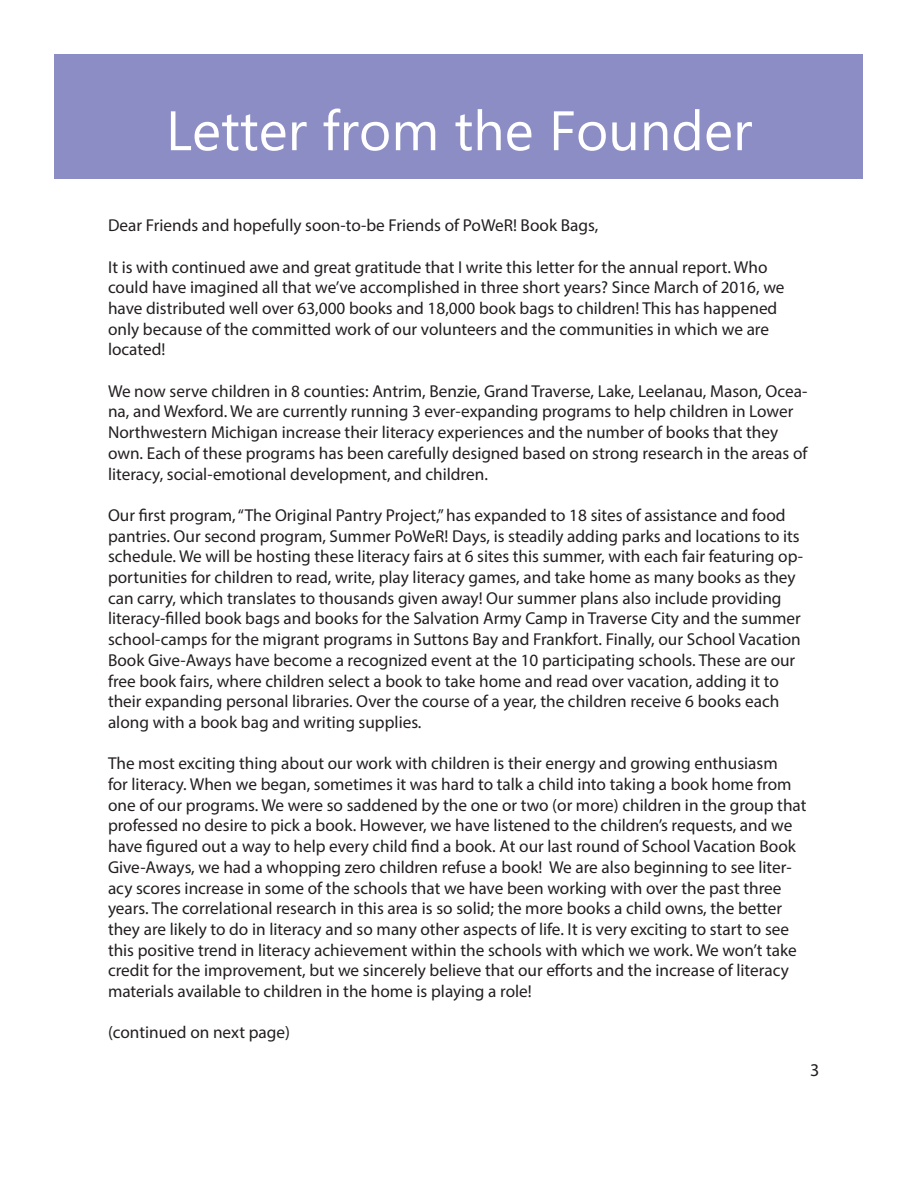
<style>
.page{position:relative;width:918px;height:1188px;background:#fff}
.page>*{position:absolute;margin:0;border:0;box-sizing:border-box;transform-origin:0 0}
.t1{font:55.5px "Microsoft Phags Pa";color:#fff}
.t2{font:18px "Myriad Pro";color:#231f20}
.t3{font:17.25px/20.7px "Myriad Pro";color:#231f20}
</style>
<div class="page">
<div style="left:55px;top:55px;width:808px;height:124px;background:#8c8dc5"></div>
<h1 class="t1" style="left:166px;top:92px;width:588px">Letter from the Founder</h1>
<p class="t3" style="left:108px;top:215px;width:492px">Dear Friends and hopefully soon-to-be Friends of PoWeR! Book Bags,</p>
<p class="t3" style="left:108px;top:256px;width:678px">It is with continued awe and great gratitude that I write this letter for the annual report. Who could have imagined all that we’ve accomplished in three short years? Since March of 2016, we have distributed well over 63,000 books and 18,000 book bags to children! This has happened only because of the committed work of our volunteers and the communities in which we are located!</p>
<p class="t3" style="left:108px;top:380px;width:701px">We now serve children in 8 counties: Antrim, Benzie, Grand Traverse, Lake, Leelanau, Mason, Ocea&shy;na, and Wexford. We are currently running 3 ever-expanding programs to help children in Lower Northwestern Michigan increase their literacy experiences and the number of books that they own. Each of these programs has been carefully designed based on strong research in the areas of literacy, social-emotional development, and children.</p>
<p class="t3" style="left:108px;top:505px;width:697px">Our first program, “The Original Pantry Project,” has expanded to 18 sites of assistance and food pantries. Our second program, Summer PoWeR! Days, is steadily adding parks and locations to its schedule. We will be hosting these literacy fairs at 6 sites this summer, with each fair featuring op&shy;portunities for children to read, write, play literacy games, and take home as many books as they can carry, which translates to thousands given away! Our summer plans also include providing literacy-filled book bags and books for the Salvation Army Camp in Traverse City and the summer school-camps for the migrant programs in Suttons Bay and Frankfort. Finally, our School Vacation Book Give-Aways have become a recognized event at the 10 participating schools. These are our free book fairs, where children select a book to take home and read over vacation, adding it to their expanding personal libraries. Over the course of a year, the children receive 6 books each along with a book bag and writing supplies.</p>
<p class="t3" style="left:108px;top:753px;width:700px">The most exciting thing about our work with children is their energy and growing enthusiasm<br>for literacy. When we began, sometimes it was hard to talk a child into taking a book home from one of our programs. We were so saddened by the one or two (or more) children in the group that professed no desire to pick a book. However, we have listened to the children’s requests, and we have figured out a way to help every child find a book. At our last round of School Vacation Book Give-Aways, we had a whopping zero children refuse a book! We are also beginning to see liter&shy;acy scores increase in some of the schools that we have been working with over the past three years. The correlational research in this area is so solid; the more books a child owns, the better they are likely to do in literacy and so many other aspects of life. It is very exciting to start to see this positive trend in literacy achievement within the schools with which we work. We won’t take credit for the improvement, but we sincerely believe that our efforts and the increase of literacy materials available to children in the home is playing a role!</p>
<p class="t3" style="left:108px;top:1022px;width:184px">(continued on next page)</p>
<p class="t2" style="left:810px;top:1058px;width:11px">3</p>
</div>
